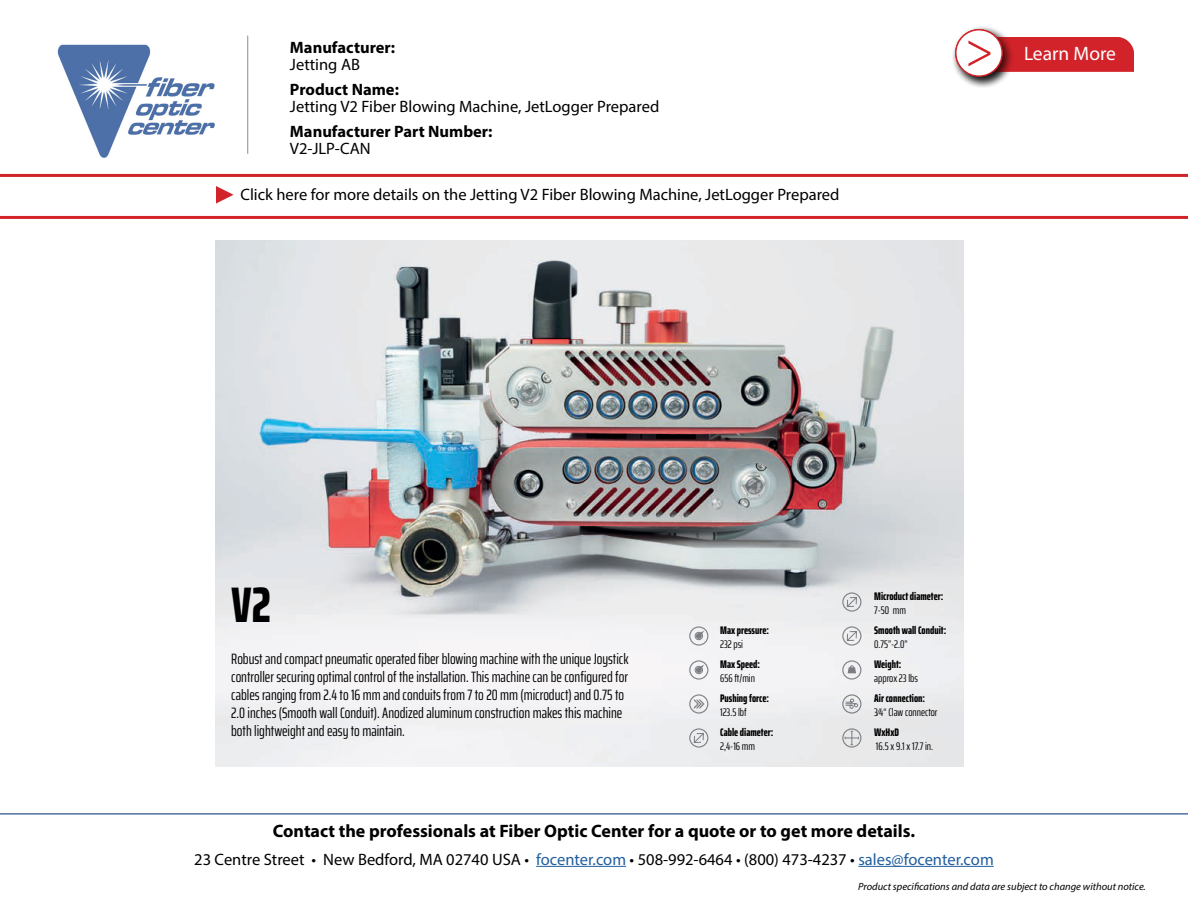
<style>
.page{position:relative;width:1188px;height:918px;background:#fff}
.page>*{position:absolute;margin:0;border:0;box-sizing:border-box;transform-origin:0 0}
.t1{font:51px "Minion Pro";color:#d2232a}
.t2{font:800 extra-condensed 49.95px "Saira";color:#000}
.t3{font:19.5px "Myriad Pro";color:#fff}
.t4{font:700 18px "Myriad Pro";color:#000}
.t5{font:16.5px/16.5px "Myriad Pro";color:#000}
.t6{font:700 16.5px/16.5px "Myriad Pro";color:#000}
.t7{font:extra-condensed 15px/18px "Saira";color:#000}
.t8{font:800 extra-condensed 10.95px/14px "Saira";color:#000}
.t9{font:extra-condensed 10.95px/14px "Saira";color:#000}
.t10{font:italic 10.5px "Myriad Pro";color:#000}
.s1{font-weight:400}
.s2{font-weight:700}
.s3{font-weight:800}
.s4{color:#215e9e}
</style>
<div class="page">
<hr style="left:536px;top:866px;width:90px;height:1px;background:#215e9e">
<hr style="left:858px;top:866px;width:136px;height:1px;background:#215e9e">
<hr style="left:0;top:813px;width:1188px;height:2px;background:#4f70a8">
<img style="left:57px;top:44px;width:158px;height:114px">
<hr style="left:247px;top:36px;width:1px;height:118px;background:#8a8c8e">
<hr style="left:0;top:216px;width:1188px;height:3px;background:#d2232a">
<svg style="left:216px;top:186px;width:18px;height:18px"></svg>
<div style="left:1015px;top:37px;width:119px;height:35px;background:#d2232a"></div>
<div style="left:951px;top:25px;width:64px;height:64px;background:#000;opacity:.75"></div>
<div style="left:956px;top:30px;width:46px;height:46px;background:#fff;border-radius:50%"></div>
<div style="left:955px;top:29px;width:48px;height:48px;border:1px solid #d2232a;border-radius:50%"></div>
<hr style="left:0;top:174px;width:1188px;height:3px;background:#d2232a">
<img style="left:216px;top:241px;width:747px;height:526px">
<div style="left:689px;top:626px;width:19px;height:20px;border:1px solid #7b7d82;border-radius:50%"></div>
<div style="left:695px;top:632px;width:8px;height:8px;border:1px solid #7b7d82;border-radius:50%"></div>
<svg style="left:696px;top:631px;width:8px;height:8px"></svg>
<div style="left:689px;top:660px;width:19px;height:20px;border:1px solid #7b7d82;border-radius:50%"></div>
<div style="left:695px;top:666px;width:8px;height:8px;border:1px solid #7b7d82;border-radius:50%"></div>
<svg style="left:696px;top:665px;width:8px;height:8px"></svg>
<div style="left:689px;top:694px;width:19px;height:20px;border:1px solid #7b7d82;border-radius:50%"></div>
<svg style="left:694px;top:699px;width:10px;height:10px"></svg>
<div style="left:689px;top:728px;width:19px;height:20px;border:1px solid #7b7d82;border-radius:50%"></div>
<svg style="left:693px;top:732px;width:11px;height:12px"></svg>
<div style="left:842px;top:592px;width:19px;height:20px;border:1px solid #7b7d82;border-radius:50%"></div>
<svg style="left:846px;top:596px;width:12px;height:12px"></svg>
<div style="left:842px;top:728px;width:19px;height:20px;border:1px solid #7b7d82;border-radius:50%"></div>
<svg style="left:845px;top:731px;width:14px;height:14px"></svg>
<div style="left:842px;top:626px;width:19px;height:20px;border:1px solid #7b7d82;border-radius:50%"></div>
<svg style="left:846px;top:630px;width:12px;height:12px"></svg>
<div style="left:842px;top:660px;width:19px;height:20px;border:1px solid #7b7d82;border-radius:50%"></div>
<svg style="left:848px;top:665px;width:8px;height:8px"></svg>
<div style="left:842px;top:694px;width:19px;height:20px;border:1px solid #7b7d82;border-radius:50%"></div>
<svg style="left:846px;top:699px;width:12px;height:10px"></svg>
<p class="t6" style="left:290px;top:39px;width:107px">Manufacturer:<br><span class="s1">Jetting AB</span></p>
<p class="t5" style="left:290px;top:81px;width:371px"><span class="s2">Product Name:<br></span>Jetting V2 Fiber Blowing Machine, JetLogger Prepared</p>
<p class="t6" style="left:290px;top:123px;width:204px">Manufacturer Part Number:</p>
<p class="t5" style="left:290px;top:140px;width:82px">V2-JLP-CAN</p>
<p class="t5" style="left:241px;top:186px;width:600px">Click here for more details on the Jetting V2 Fiber Blowing Machine, JetLogger Prepared</p>
<p class="t1" style="left:965px;top:16px;width:30px">&gt;</p>
<p class="t3" style="left:1024px;top:42px;width:93px">Learn More</p>
<p class="t2" style="left:231px;top:566px;width:41px">V2</p>
<p class="t7" style="left:231px;top:650px;width:399px">Robust and compact pneumatic operated fiber blowing machine with the unique Joystick controller securing optimal control of the installation. This machine can be configured for cables ranging from 2.4 to 16 mm and conduits from 7 to 20 mm (microduct) and 0.75 to 2.0 inches (Smooth wall Conduit). Anodized aluminum construction makes this machine both lightweight and easy to maintain.</p>
<p class="t8" style="left:720px;top:623px;width:50px">Max pressure:<br><span class="s1">232 psi</span></p>
<p class="t8" style="left:720px;top:657px;width:41px">Max Speed:<br><span class="s1">656 ft/min</span></p>
<p class="t8" style="left:720px;top:691px;width:50px">Pushing force:<br><span class="s1">123.5 lbf</span></p>
<p class="t8" style="left:720px;top:725px;width:55px">Cable diameter:<br><span class="s1">2,4-16 mm</span></p>
<p class="t8" style="left:874px;top:589px;width:71px">Microduct diameter:<br><span class="s1">7-50 mm</span></p>
<p class="t8" style="left:874px;top:623px;width:74px">Smooth wall Conduit:<br><span class="s1">0.75”-2.0”</span></p>
<p class="t9" style="left:874px;top:657px;width:45px"><span class="s3">Weight: </span>approx 23 lbs</p>
<p class="t9" style="left:874px;top:691px;width:65px"><span class="s3">Air connection:<br></span>3⁄4“ Claw connector</p>
<p class="t9" style="left:874px;top:725px;width:60px"><span class="s3">WxHxD<br></span>16.5 x 9.1 x 17.7 in.</p>
<p class="t4" style="left:273px;top:819px;width:644px">Contact the professionals at Fiber Optic Center for a quote or to get more details.</p>
<p class="t5" style="left:194px;top:851px;width:801px">23 Centre Street • New Bedford, MA 02740 USA • <span class="s4">focenter.com</span> • 508-992-6464 • (800) 473-4237 • <span class="s4">sales@focenter.com</span></p>
<p class="t10" style="left:858px;top:880px;width:289px">Product specifications and data are subject to change without notice.</p>
</div>
